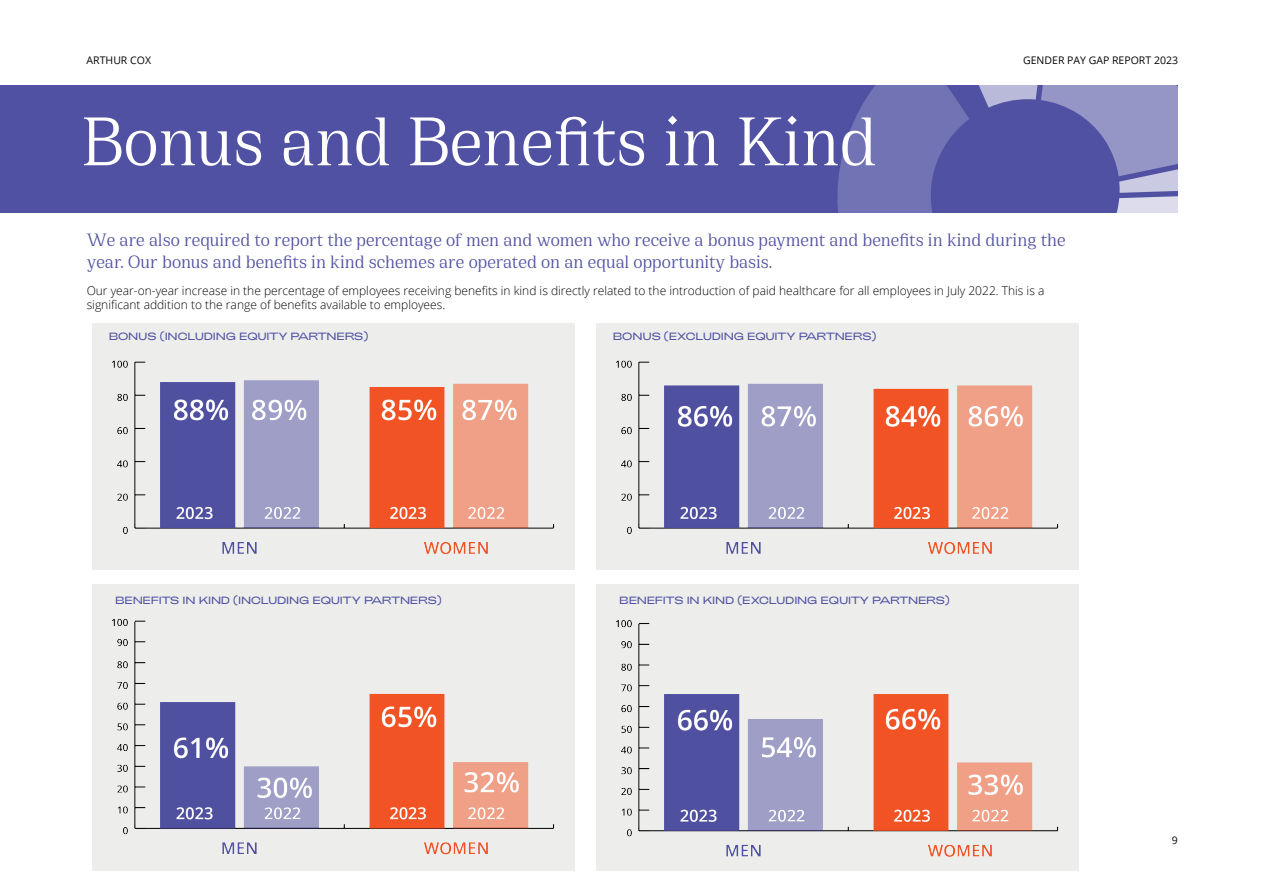
<style>
.page{position:relative;width:1263px;height:893px;background:#fff}
.page>*{position:absolute;margin:0;border:0;box-sizing:border-box;transform-origin:0 0}
.t1{font:75px "Earlsfort";color:#fff}
.t2{font:19.5px/21.8px "Earlsfort";color:#5051a2}
.t3{font:300 12px/14.4px "Open Sans";color:#040503}
.t4{font:300 10.5px "Adieu";letter-spacing:-.03em;color:#5051a2}
.t5{font:10.5px "Open Sans";color:#040503}
</style>
<div class="page">
<div style="left:0;top:85px;width:1178px;height:128px;background:#5051a2"></div>
<svg style="left:837px;top:85px;width:341px;height:128px"></svg>
<div style="left:596px;top:323px;width:482px;height:246px;background:#edeeec"></div>
<div style="left:92px;top:323px;width:482px;height:246px;background:#edeeec"></div>
<div style="left:596px;top:584px;width:482px;height:286px;background:#edeeec"></div>
<div style="left:92px;top:584px;width:482px;height:286px;background:#edeeec"></div>
<img style="left:616px;top:360px;width:443px;height:194px">
<img style="left:112px;top:360px;width:443px;height:194px">
<img style="left:616px;top:620px;width:443px;height:237px">
<img style="left:112px;top:619px;width:443px;height:236px">
<p class="t5" style="left:87px;top:53px;width:66px">ARTHUR COX</p>
<h1 class="t1" style="left:81px;top:97px;width:797px">Bonus and Benefits in Kind</h1>
<p class="t5" style="left:1023px;top:53px;width:156px">GENDER PAY GAP REPORT 2023</p>
<h2 class="t2" style="left:87px;top:229px;width:980px">We are also required to report the percentage of men and women who receive a bonus payment and benefits in kind during the year. Our bonus and benefits in kind schemes are operated on an equal opportunity basis.</h2>
<p class="t3" style="left:87px;top:283px;width:959px">Our year-on-year increase in the percentage of employees receiving benefits in kind is directly related to the introduction of paid healthcare for all employees in July 2022. This is a significant addition to the range of benefits available to employees.</p>
<p class="t4" style="left:109px;top:330px;width:261px">BONUS (INCLUDING EQUITY PARTNERS)</p>
<p class="t4" style="left:613px;top:330px;width:265px">BONUS (EXCLUDING EQUITY PARTNERS)</p>
<p class="t4" style="left:115px;top:595px;width:328px">BENEFITS IN KIND (INCLUDING EQUITY PARTNERS)</p>
<p class="t4" style="left:619px;top:595px;width:332px">BENEFITS IN KIND (EXCLUDING EQUITY PARTNERS)</p>
<p class="t5" style="left:1172px;top:833px;width:8px">9</p>
</div>
